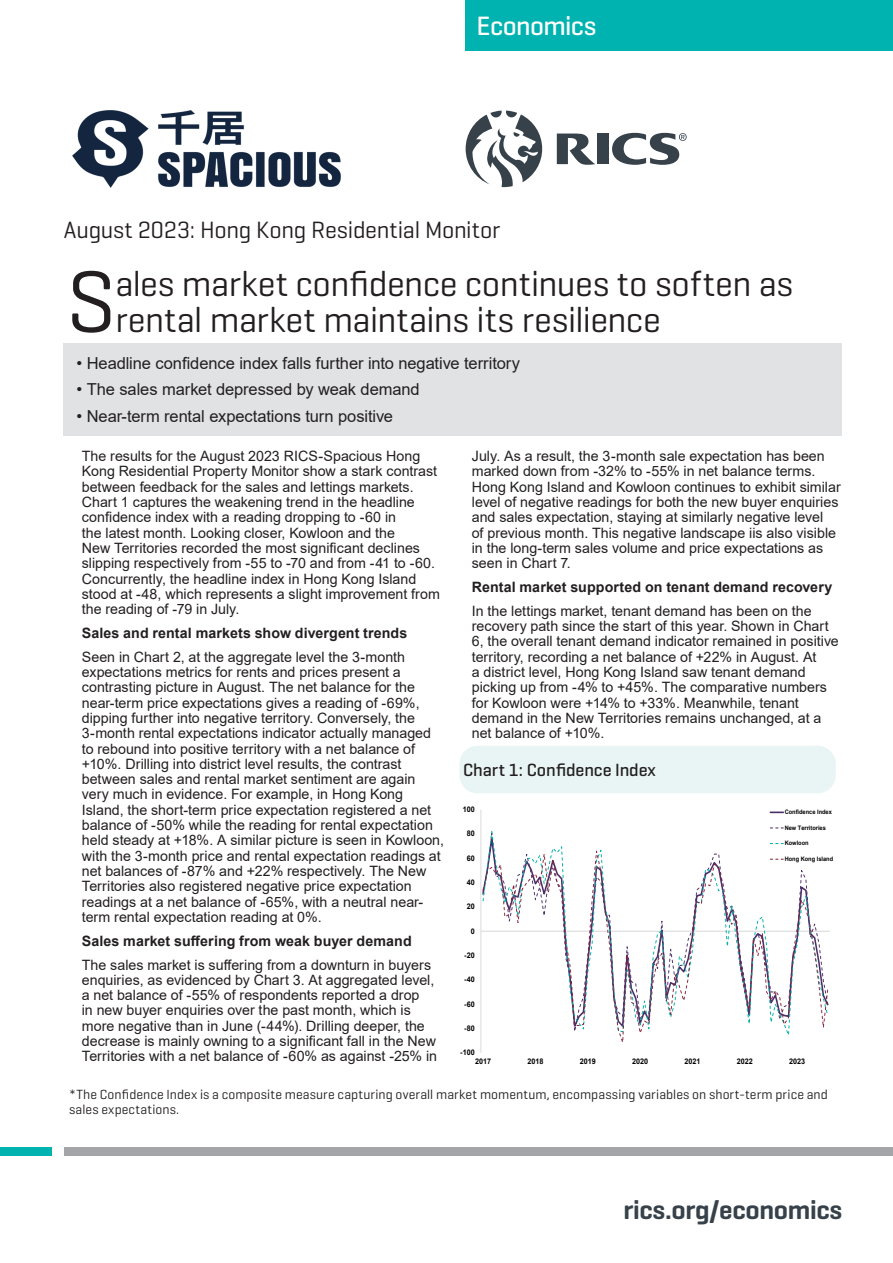
<style>
.page{position:relative;width:893px;height:1263px;background:#fff}
.page>*{position:absolute;margin:0;border:0;box-sizing:border-box;transform-origin:0 0}
.Document_Cover_Title{font:88.95px "Geogrotesque";color:#231f20}
.Document_Cover_Title-2{font:36px/36px "Geogrotesque";letter-spacing:-.01em;color:#231f20}
.t1{font:600 27px "Geogrotesque";letter-spacing:-.01em;color:#36414a}
.t2{font:500 27px "Geogrotesque";letter-spacing:-.025em;color:#fff}
.Document_Cover_Sub-title{font:24px "Geogrotesque";letter-spacing:-.015em;color:#231f20}
.Chart_description_text{font:500 18px "Geogrotesque";letter-spacing:-.005em;color:#231f20}
.Body_Text{font:16.5px "Arial";letter-spacing:-.005em;color:#231f20}
.Key_Findings{font:14.25px/15.3px "Arial";color:#231f20}
.Key_Findings-2{font:700 14.25px "Arial";letter-spacing:.005em;color:#231f20}
.Document_Cover_Sub-title-2{font:13.5px/15px "Geogrotesque";letter-spacing:.005em;color:#231f20}
.t3{font:700 7.8px "Arial";color:#000;scale:.93 1}
.t4{font:700 6.15px "Arial";color:#000;scale:.93 1}
</style>
<div class="page">
<div style="left:466px;top:0;width:427px;height:51px;background:#00b3b0"></div>
<svg style="left:466px;top:111px;width:76px;height:76px"></svg>
<svg style="left:612px;top:133px;width:75px;height:32px"></svg>
<svg style="left:557px;top:133px;width:38px;height:32px"></svg>
<div style="left:597px;top:134px;width:12px;height:30px;background:#36414a"></div>
<div style="left:0;top:1147px;width:51px;height:8px;background:#00b3b0"></div>
<div style="left:64px;top:1147px;width:829px;height:8px;background:#a4a5a9"></div>
<img style="left:72px;top:111px;width:268px;height:76px">
<div style="left:64px;top:343px;width:778px;height:92px;background:#e1e2e4"></div>
<div style="left:459px;top:746px;width:377px;height:47px;background:#e8f5f4;border-radius:18px"></div>
<hr style="left:481px;top:810px;width:1px;height:243px;background:#d9d9d9">
<svg style="left:482px;top:846px;width:347px;height:196px"></svg>
<svg style="left:770px;top:811px;width:13px;height:2px"></svg>
<svg style="left:770px;top:859px;width:13px;height:1px"></svg>
<h3 class="t2" style="left:476px;top:9px;width:121px">Economics</h3>
<p class="Document_Cover_Sub-title" style="left:64px;top:215px;width:438px">August 2023: Hong Kong Residential Monitor</p>
<p class="Document_Cover_Title" style="left:66px;top:246px;width:52px">S</p>
<p class="Document_Cover_Title-2" style="left:115px;top:265px;width:679px">ales market confidence continues to soften as rental market maintains its resilience</p>
<p class="Body_Text" style="left:77px;top:351px;width:445px">• Headline confidence index falls further into negative territory</p>
<p class="Body_Text" style="left:77px;top:378px;width:345px">• The sales market depressed by weak demand</p>
<p class="Body_Text" style="left:77px;top:404px;width:318px">• Near-term rental expectations turn positive</p>
<p class="Key_Findings" style="left:82px;top:448px;width:359px">The results for the August 2023 RICS-Spacious Hong Kong Residential Property Monitor show a stark contrast between feedback for the sales and lettings markets.<br>Chart 1 captures the weakening trend in the headline confidence index with a reading dropping to -60 in<br>the latest month. Looking closer, Kowloon and the<br>New Territories recorded the most significant declines slipping respectively from -55 to -70 and from -41 to -60.<br>Concurrently, the headline index in Hong Kong Island stood at -48, which represents a slight improvement from the reading of -79 in July.</p>
<p class="Key_Findings-2" style="left:82px;top:623px;width:327px">Sales and rental markets show divergent trends</p>
<p class="Key_Findings" style="left:82px;top:649px;width:364px">Seen in Chart 2, at the aggregate level the 3-month expectations metrics for rents and prices present a contrasting picture in August. The net balance for the near-term price expectations gives a reading of -69%, dipping further into negative territory. Conversely, the 3-month rental expectations indicator actually managed to rebound into positive territory with a net balance of +10%. Drilling into district level results, the contrast between sales and rental market sentiment are again very much in evidence. For example, in Hong Kong Island, the short-term price expectation registered a net balance of -50% while the reading for rental expectation held steady at +18%. A similar picture is seen in Kowloon, with the 3-month price and rental expectation readings at net balances of -87% and +22% respectively. The New Territories also registered negative price expectation readings at a net balance of -65%, with a neutral near&shy;term rental expectation reading at 0%.</p>
<p class="Key_Findings-2" style="left:82px;top:931px;width:331px">Sales market suffering from weak buyer demand</p>
<p class="Key_Findings" style="left:82px;top:957px;width:357px">The sales market is suffering from a downturn in buyers enquiries, as evidenced by Chart 3. At aggregated level, a net balance of -55% of respondents reported a drop<br>in new buyer enquiries over the past month, which is more negative than in June (-44%). Drilling deeper, the decrease is mainly owning to a significant fall in the New Territories with a net balance of -60% as against -25% in</p>
<p class="Key_Findings" style="left:472px;top:448px;width:370px">July. As a result, the 3-month sale expectation has been marked down from -32% to -55% in net balance terms.<br>Hong Kong Island and Kowloon continues to exhibit similar level of negative readings for both the new buyer enquiries and sales expectation, staying at similarly negative level<br>of previous month. This negative landscape iis also visible in the long-term sales volume and price expectations as seen in Chart 7.</p>
<p class="Key_Findings-2" style="left:472px;top:577px;width:362px">Rental market supported on tenant demand recovery</p>
<p class="Key_Findings" style="left:472px;top:603px;width:369px">In the lettings market, tenant demand has been on the recovery path since the start of this year. Shown in Chart 6, the overall tenant demand indicator remained in positive territory, recording a net balance of +22% in August. At<br>a district level, Hong Kong Island saw tenant demand picking up from -4% to +45%. The comparative numbers for Kowloon were +14% to +33%. Meanwhile, tenant demand in the New Territories remains unchanged, at a net balance of +10%.</p>
<p class="Chart_description_text" style="left:463px;top:759px;width:194px">Chart 1: Confidence Index</p>
<p class="t3" style="left:463px;top:804px;width:14px">100</p>
<p class="t3" style="left:467px;top:828px;width:10px">80</p>
<p class="t3" style="left:467px;top:852px;width:10px">60</p>
<p class="t3" style="left:467px;top:877px;width:10px">40</p>
<p class="t3" style="left:467px;top:901px;width:10px">20</p>
<p class="t3" style="left:471px;top:925px;width:6px">0</p>
<p class="t3" style="left:464px;top:950px;width:13px">-20</p>
<p class="t3" style="left:464px;top:974px;width:13px">-40</p>
<p class="t3" style="left:464px;top:998px;width:13px">-60</p>
<p class="t3" style="left:464px;top:1023px;width:13px">-80</p>
<p class="t3" style="left:460px;top:1047px;width:17px">-100</p>
<p class="t4" style="left:785px;top:808px;width:52px">Confidence Index</p>
<p class="t4" style="left:785px;top:823px;width:46px">New Territories</p>
<p class="t4" style="left:785px;top:839px;width:27px">Kowloon</p>
<p class="t4" style="left:785px;top:854px;width:54px">Hong Kong Island</p>
<p class="t3" style="left:475px;top:1056px;width:19px">2017</p>
<p class="t3" style="left:527px;top:1056px;width:19px">2018</p>
<p class="t3" style="left:580px;top:1056px;width:19px">2019</p>
<p class="t3" style="left:632px;top:1056px;width:19px">2020</p>
<p class="t3" style="left:684px;top:1056px;width:19px">2021</p>
<p class="t3" style="left:737px;top:1056px;width:19px">2022</p>
<p class="t3" style="left:789px;top:1056px;width:19px">2023</p>
<p class="Document_Cover_Sub-title-2" style="left:69px;top:1086px;width:760px">*The Confidence Index is a composite measure capturing overall market momentum, encompassing variables on short-term price and sales expectations.</p>
<h3 class="t1" style="left:623px;top:1193px;width:220px">rics.org/economics</h3>
</div>
